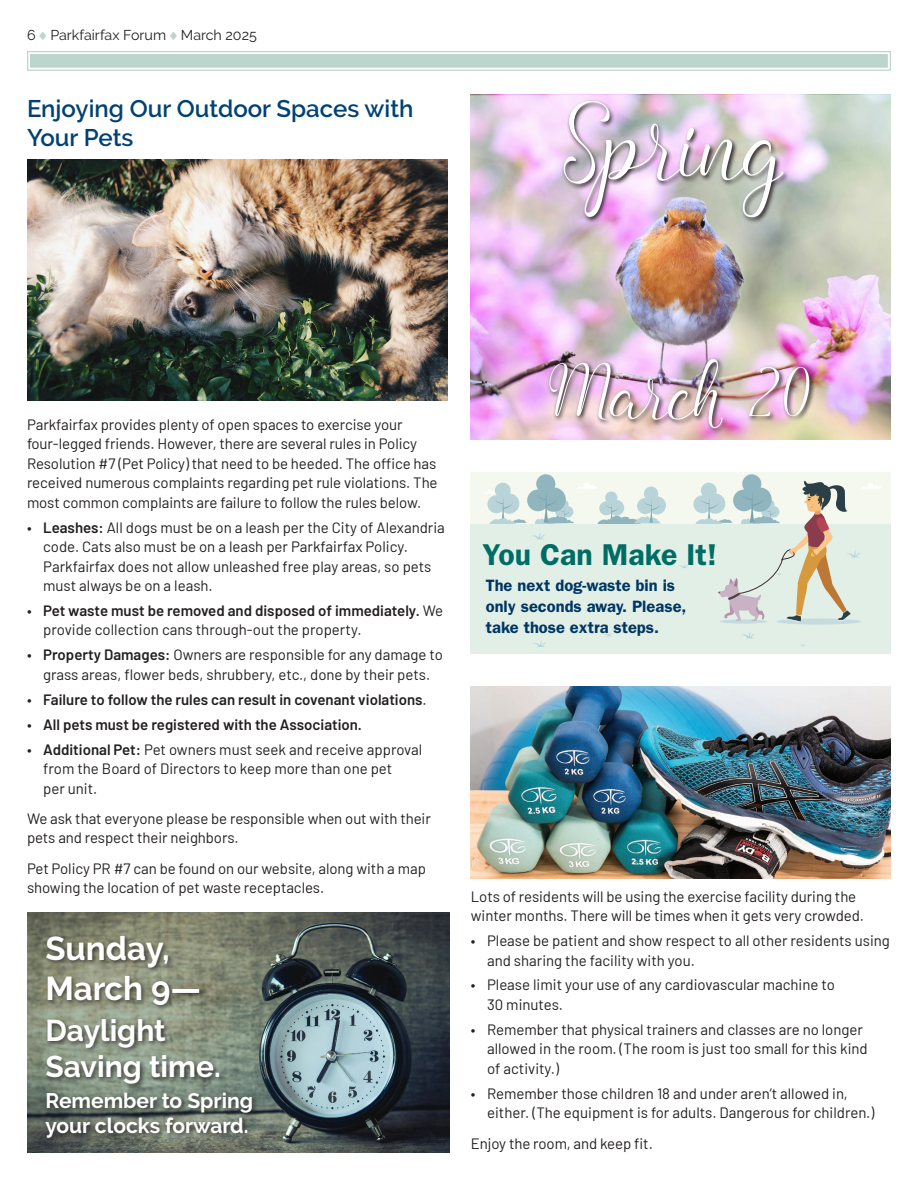
<style>
.page{position:relative;width:918px;height:1188px;background:#fff}
.page>*{position:absolute;margin:0;border:0;box-sizing:border-box;transform-origin:0 0}
.t1{font:72px "Angelline";color:#fff}
.t2{font:52.2px "Angelline";color:#fff}
.subhead-sans_16pt{font:700 33px "Raleway";color:#fff}
.coven_corn-bullets{font:600 30.3px "ITC Franklin Gothic Std";color:#006d64}
.subhead-sans_16pt-2{font:700 30px "Raleway";color:#fff}
.subhead-sans_16pt-3{font:600 24px/28.8px "Raleway";color:#004273}
.subhead-sans_16pt-4{font:700 21px "Raleway";color:#fff}
.coven_corn-bullets-2{font:600 16.5px/21px "ITC Franklin Gothic Std";color:#003663}
.body-bullets_sans{font:15px/19.5px "Barlow";color:#231f20}
.body-sans__sp_after{font:15px/19.5px "Barlow";letter-spacing:-.005em;color:#231f20}
.body-bullets_sans-2{font:600 15px "Barlow";color:#231f20}
.t3{font:14.25px "Raleway";color:#231f20}
.s1{color:#bcd6cd}
.s2{font-weight:600}
.s3{font-weight:400}
</style>
<div class="page">
<svg style="left:27px;top:51px;width:864px;height:20px"></svg>
<div style="left:30px;top:54px;width:858px;height:14px;border:1px solid #bcd6cd"></div>
<div style="left:33px;top:57px;width:852px;height:8px;border:1px solid #bcd6cd"></div>
<img style="left:471px;top:94px;width:420px;height:346px">
<img style="left:561px;top:99px;width:229px;height:125px">
<img style="left:547px;top:357px;width:269px;height:78px">
<div style="left:471px;top:473px;width:420px;height:181px;background:#f4f8ee"></div>
<div style="left:495px;top:483px;width:16px;height:15px;background:#b9d4d8;border-radius:50%"></div>
<svg style="left:483px;top:488px;width:43px;height:36px"></svg>
<div style="left:648px;top:496px;width:18px;height:19px;background:#b9d4d8;border-radius:50%"></div>
<div style="left:536px;top:474px;width:19px;height:19px;background:#91b5be;border-radius:50%"></div>
<div style="left:527px;top:490px;width:22px;height:21px;background:#91b5be;border-radius:50%"></div>
<svg style="left:534px;top:480px;width:126px;height:44px"></svg>
<svg style="left:693px;top:495px;width:18px;height:18px"></svg>
<div style="left:742px;top:474px;width:19px;height:19px;background:#91b5be;border-radius:50%"></div>
<div style="left:471px;top:524px;width:420px;height:130px;background:#e2efe7"></div>
<svg style="left:742px;top:632px;width:12px;height:6px"></svg>
<svg style="left:679px;top:564px;width:9px;height:4px"></svg>
<svg style="left:605px;top:632px;width:7px;height:4px"></svg>
<svg style="left:532px;top:533px;width:13px;height:6px"></svg>
<svg style="left:533px;top:641px;width:13px;height:6px"></svg>
<div style="left:777px;top:618px;width:84px;height:7px;background:#c5dbdd;border-radius:50%"></div>
<div style="left:720px;top:619px;width:47px;height:5px;background:#c5dbdd;border-radius:50%"></div>
<svg style="left:695px;top:480px;width:186px;height:142px"></svg>
<img style="left:27px;top:159px;width:420px;height:241px">
<img style="left:27px;top:913px;width:422px;height:240px">
<div style="left:44px;top:933px;width:215px;height:211px;background:#231f20;opacity:.75"></div>
<img style="left:471px;top:686px;width:420px;height:193px">
<p class="t3" style="left:27px;top:27px;width:231px">6 <span class="s1">◆</span> Parkfairfax Forum <span class="s1">◆</span> March 2025</p>
<p class="subhead-sans_16pt-3" style="left:27px;top:94px;width:388px">Enjoying Our Outdoor Spaces with<br>Your Pets</p>
<p class="t1" style="left:564px;top:109px;width:221px">Spring</p>
<p class="body-sans__sp_after" style="left:27px;top:413px;width:412px">Parkfairfax provides plenty of open spaces to exercise your four-legged friends. However, there are several rules in Policy Resolution #7 (Pet Policy) that need to be heeded. The office has received numerous complaints regarding pet rule violations. The most common complaints are failure to follow the rules below.</p>
<p class="body-bullets_sans" style="left:43px;top:516px;width:403px;text-indent:-16px">• <span class="s2">Leashes:</span> All dogs must be on a leash per the City of Alexandria code. Cats also must be on a leash per Parkfairfax Policy.<br>Parkfairfax does not allow unleashed free play areas, so pets must always be on a leash.</p>
<p class="body-bullets_sans" style="left:43px;top:600px;width:402px;text-indent:-16px">• <span class="s2">Pet waste must be removed and disposed of immediately.</span> We provide collection cans through-out the property.</p>
<p class="body-bullets_sans" style="left:27px;top:644px;width:417px;text-align:center">• <span class="s2">Property Damages:</span> Owners are responsible for any damage to grass areas, flower beds, shrubbery, etc., done by their pets.</p>
<p class="body-bullets_sans-2" style="left:27px;top:688px;width:401px"><span class="s3">•</span> Failure to follow the rules can result in covenant violations<span class="s3">.</span></p>
<p class="body-bullets_sans-2" style="left:27px;top:713px;width:336px"><span class="s3">•</span> All pets must be registered with the Association.</p>
<p class="body-bullets_sans" style="left:43px;top:738px;width:381px;text-indent:-16px">• <span class="s2">Additional Pet:</span> Pet owners must seek and receive approval from the Board of Directors to keep more than one pet<br>per unit.</p>
<p class="body-sans__sp_after" style="left:27px;top:808px;width:405px">We ask that everyone please be responsible when out with their pets and respect their neighbors.</p>
<p class="body-sans__sp_after" style="left:27px;top:857px;width:400px">Pet Policy PR #7 can be found on our website, along with a map showing the location of pet waste receptacles.</p>
<p class="subhead-sans_16pt" style="left:45px;top:930px;width:126px">Sunday,</p>
<p class="subhead-sans_16pt" style="left:45px;top:969px;width:157px">March 9—</p>
<p class="subhead-sans_16pt-2" style="left:45px;top:1013px;width:122px">Daylight</p>
<p class="subhead-sans_16pt-2" style="left:45px;top:1049px;width:177px">Saving time.</p>
<p class="subhead-sans_16pt-4" style="left:45px;top:1088px;width:209px">Remember to Spring</p>
<p class="subhead-sans_16pt-4" style="left:45px;top:1114px;width:205px">your clocks forward.</p>
<p class="t2" style="left:549px;top:368px;width:265px">March 20</p>
<p class="coven_corn-bullets" style="left:483px;top:536px;width:236px">You Can Make It!</p>
<p class="coven_corn-bullets-2" style="left:486px;top:575px;width:202px">The next dog-waste bin is only seconds away. Please, take those extra steps.</p>
<p class="body-sans__sp_after" style="left:471px;top:885px;width:395px">Lots of residents will be using the exercise facility during the winter months. There will be times when it gets very crowded.</p>
<p class="body-bullets_sans" style="left:487px;top:930px;width:404px;text-indent:-16px">• Please be patient and show respect to all other residents using and sharing the facility with you.</p>
<p class="body-bullets_sans" style="left:487px;top:974px;width:349px;text-indent:-16px">• Please limit your use of any cardiovascular machine to<br>30 minutes.</p>
<p class="body-bullets_sans" style="left:487px;top:1019px;width:382px;text-indent:-16px">• Remember that physical trainers and classes are no longer allowed in the room. (The room is just too small for this kind of activity.)</p>
<p class="body-bullets_sans" style="left:487px;top:1082px;width:389px;text-indent:-16px">• Remember those children 18 and under aren’t allowed in, either. (The equipment is for adults. Dangerous for children.)</p>
<p class="body-sans__sp_after" style="left:471px;top:1132px;width:183px">Enjoy the room, and keep fit.</p>
</div>
